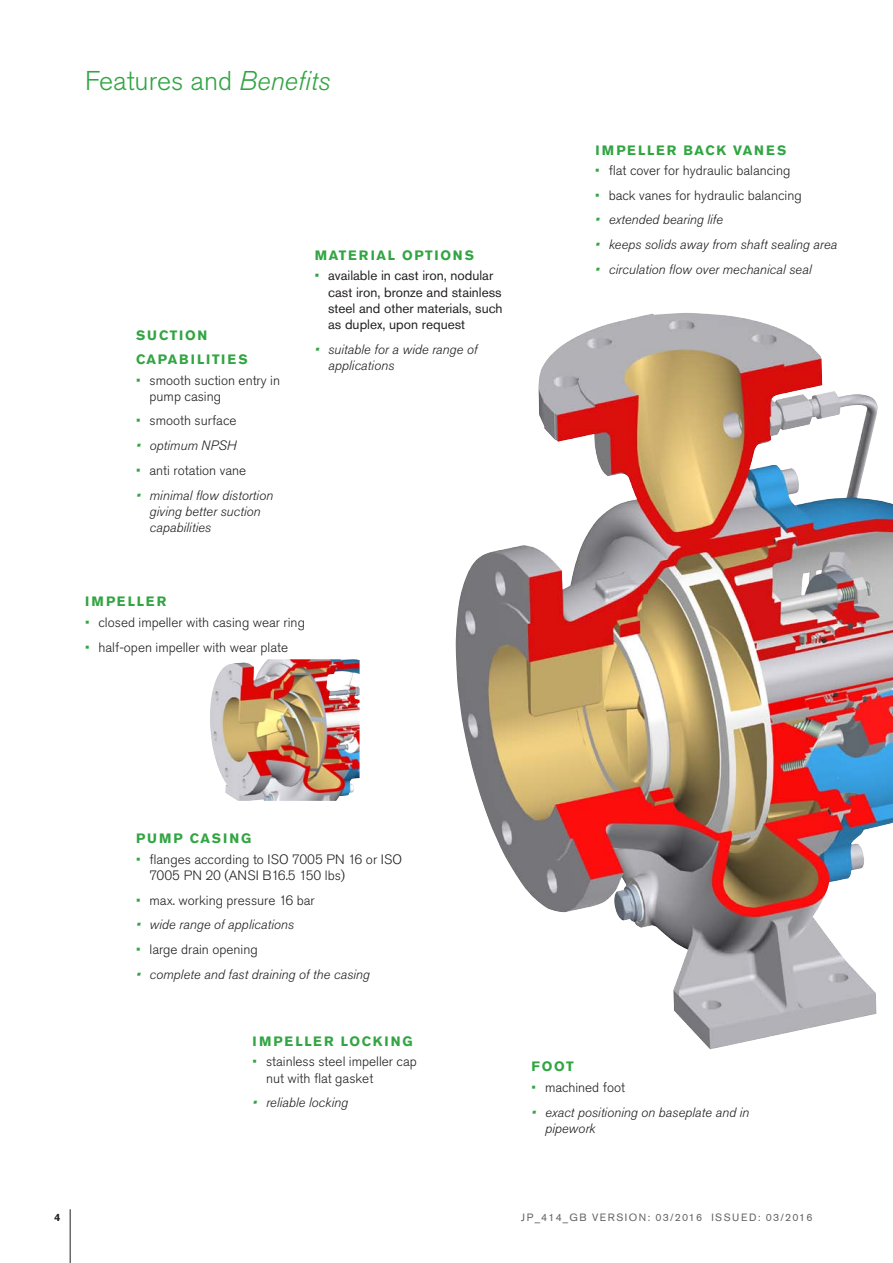
<style>
.page{position:relative;width:893px;height:1263px;background:#fff}
.page>*{position:absolute;margin:0;border:0;box-sizing:border-box;transform-origin:0 0}
.Headline__Large__gre{font:300 27px "Akzidenz Grotesk Pro";color:#32a543}
.Bullet_list__green_b{font:300 13.5px/16.2px "Akzidenz Grotesk Pro";color:#231f20}
.Bullet_list__green_b-2{font:italic 300 13.5px/16.2px "Akzidenz Grotesk Pro";color:#231f20}
.Bullet_list__green_b-3{font:13.5px/16.2px "Akzidenz Grotesk Pro";color:#231f20}
.Headline__All_caps{font:700 13.5px/24px "Akzidenz Grotesk Pro";letter-spacing:.12em;color:#32a543}
.Headline__All_caps-2{font:700 13.5px "Akzidenz Grotesk Pro";letter-spacing:.14em;color:#32a543}
.Headline__All_caps-3{font:700 13.5px "Akzidenz Grotesk Pro";letter-spacing:.15em;color:#32a543}
.Headline__All_caps-4{font:700 13.5px "Akzidenz Grotesk Pro";letter-spacing:.16em;color:#32a543}
.Page___version_no{font:10.5px "Akzidenz Grotesk Pro";letter-spacing:.14em;color:#636366}
.t1{font:700 10.5px "Akzidenz Grotesk Pro";color:#231f20}
.s1{font-style:italic}
.s2{color:#32a543}
</style>
<div class="page">
<hr style="left:70px;top:1209px;width:1px;height:54px;background:#231f20">
<img style="left:455px;top:313px;width:438px;height:736px">
<img style="left:210px;top:659px;width:150px;height:142px">
<p class="Headline__Large__gre" style="left:85px;top:63px;width:246px">Features and <span class="s1">Benefits</span></p>
<p class="Headline__All_caps" style="left:136px;top:323px;width:113px">SUCTION<br>CAPABILITIES</p>
<p class="Bullet_list__green_b" style="left:150px;top:372px;width:132px;text-indent:-14px"><span class="s2">•</span> smooth suction entry in pump casing</p>
<p class="Bullet_list__green_b" style="left:136px;top:413px;width:102px"><span class="s2">•</span> smooth surface</p>
<p class="Bullet_list__green_b-2" style="left:136px;top:437px;width:102px"><span class="s2">•</span> optimum NPSH</p>
<p class="Bullet_list__green_b" style="left:136px;top:462px;width:112px"><span class="s2">•</span> anti rotation vane</p>
<p class="Bullet_list__green_b-2" style="left:150px;top:487px;width:125px;text-indent:-14px"><span class="s2">•</span> minimal flow distortion giving better suction capabilities</p>
<p class="Headline__All_caps" style="left:315px;top:243px;width:161px">MATERIAL OPTIONS</p>
<p class="Bullet_list__green_b-3" style="left:328px;top:268px;width:176px;text-indent:-14px"><span class="s2">•</span> available in cast iron, nodular cast iron, bronze and stainless steel and other materials, such as duplex, upon request</p>
<p class="Bullet_list__green_b-2" style="left:328px;top:341px;width:151px;text-indent:-14px"><span class="s2">•</span> suitable for a wide range of applications</p>
<p class="Headline__All_caps-4" style="left:85px;top:593px;width:83px">IMPELLER</p>
<p class="Bullet_list__green_b" style="left:85px;top:614px;width:221px"><span class="s2">•</span> closed impeller with casing wear ring</p>
<p class="Bullet_list__green_b" style="left:85px;top:639px;width:205px"><span class="s2">•</span> half-open impeller with wear plate</p>
<p class="Headline__All_caps" style="left:595px;top:138px;width:192px">IMPELLER BACK VANES</p>
<p class="Bullet_list__green_b" style="left:595px;top:162px;width:197px"><span class="s2">•</span> flat cover for hydraulic balancing</p>
<p class="Bullet_list__green_b" style="left:595px;top:187px;width:208px"><span class="s2">•</span> back vanes for hydraulic balancing</p>
<p class="Bullet_list__green_b-2" style="left:595px;top:212px;width:129px"><span class="s2">•</span> extended bearing life</p>
<p class="Bullet_list__green_b-2" style="left:595px;top:236px;width:243px"><span class="s2">•</span> keeps solids away from shaft sealing area</p>
<p class="Bullet_list__green_b-2" style="left:595px;top:261px;width:218px"><span class="s2">•</span> circulation flow over mechanical seal</p>
<p class="Headline__All_caps-3" style="left:136px;top:830px;width:117px">PUMP CASING</p>
<p class="Bullet_list__green_b" style="left:150px;top:851px;width:254px;text-indent:-14px"><span class="s2">•</span> flanges according to ISO 7005 PN 16 or ISO<br>7005 PN 20 (ANSI B16.5 150 lbs)</p>
<p class="Bullet_list__green_b" style="left:136px;top:892px;width:180px"><span class="s2">•</span> max. working pressure 16 bar</p>
<p class="Bullet_list__green_b-2" style="left:136px;top:917px;width:159px"><span class="s2">•</span> wide range of applications</p>
<p class="Bullet_list__green_b" style="left:136px;top:941px;width:123px"><span class="s2">•</span> large drain opening</p>
<p class="Bullet_list__green_b-2" style="left:136px;top:966px;width:235px"><span class="s2">•</span> complete and fast draining of the casing</p>
<p class="Headline__All_caps-2" style="left:253px;top:1032px;width:162px">IMPELLER LOCKING</p>
<p class="Bullet_list__green_b" style="left:266px;top:1054px;width:152px;text-indent:-14px"><span class="s2">•</span> stainless steel impeller cap nut with flat gasket</p>
<p class="Bullet_list__green_b-2" style="left:253px;top:1095px;width:97px"><span class="s2">•</span> reliable locking</p>
<p class="Headline__All_caps" style="left:532px;top:1054px;width:44px">FOOT</p>
<p class="Bullet_list__green_b" style="left:531px;top:1079px;width:95px"><span class="s2">•</span> machined foot</p>
<p class="Bullet_list__green_b-2" style="left:545px;top:1104px;width:206px;text-indent:-14px"><span class="s2">•</span> exact positioning on baseplate and in pipework</p>
<p class="t1" style="left:54px;top:1211px;width:7px">4</p>
<p class="Page___version_no" style="left:521px;top:1210px;width:293px">JP_414_GB VERSION: 03/2016 ISSUED: 03/2016</p>
</div>
